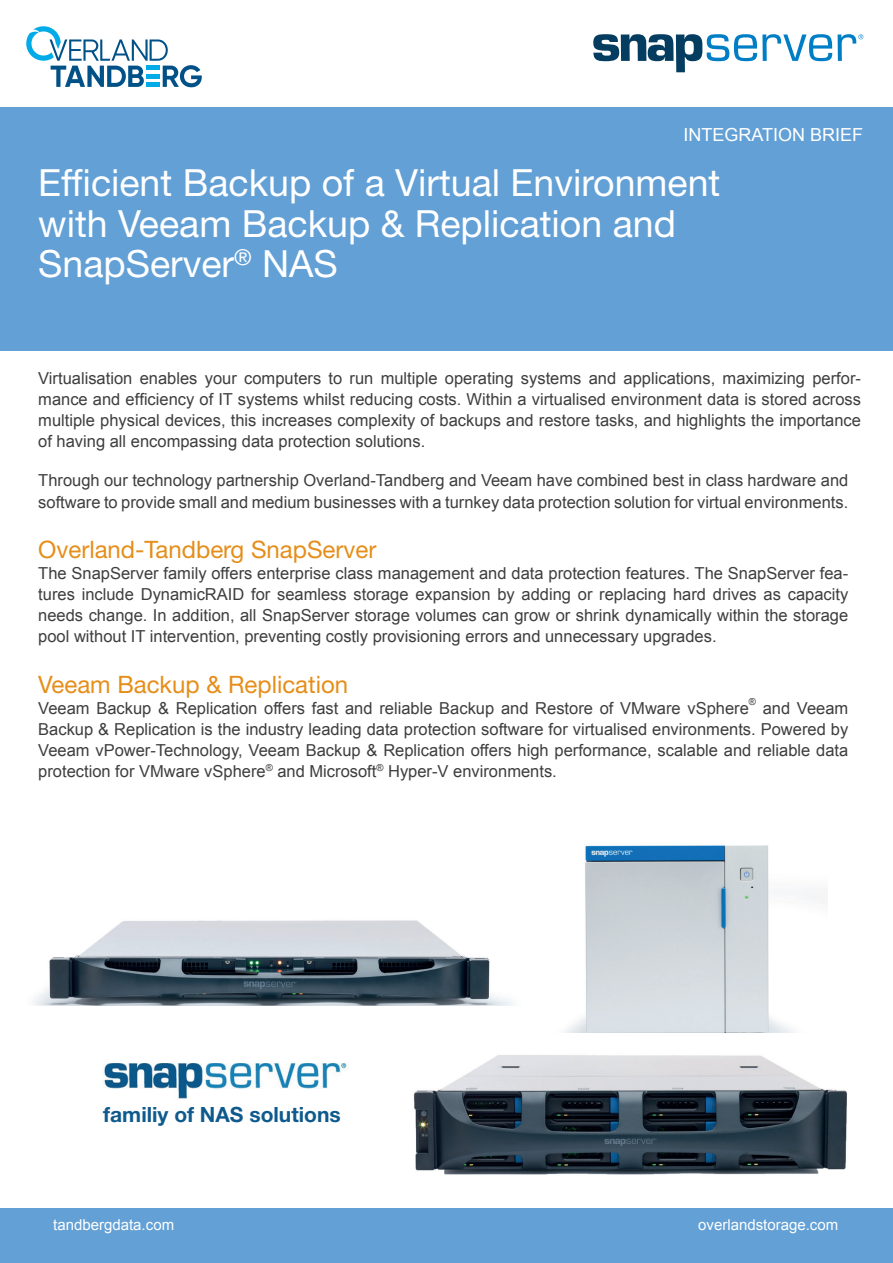
<style>
.page{position:relative;width:893px;height:1263px;background:#fff}
.page>*{position:absolute;margin:0;border:0;box-sizing:border-box;transform-origin:0 0}
.t1{font:37.5px/40.5px "Helvetica Neue LT Std";color:#fff}
.t2{font:24px "Helvetica Neue LT Std";color:#e58e19}
.t3{font:700 21px "Helvetica Neue LT Std";color:#0f5a8d}
.t4{font:18px "Arial";color:#fff}
.t5{font:16.5px/21px "Arial";color:#3e3e3f;text-align:justify}
.t6{font:15px "Arial";color:#fff}
.t7{font:9.6px "Arial";color:#3e3e3f}
</style>
<div class="page">
<div style="left:0;top:107px;width:893px;height:243px;background:#62a0d6"></div>
<svg style="left:26px;top:26px;width:176px;height:61px"></svg>
<div style="left:0;top:1208px;width:893px;height:55px;background:#62a0d6"></div>
<svg style="left:593px;top:34px;width:239px;height:38px"></svg>
<svg style="left:838px;top:34px;width:25px;height:27px"></svg>
<img style="left:564px;top:845px;width:263px;height:187px">
<img style="left:33px;top:920px;width:480px;height:86px">
<img style="left:413px;top:1055px;width:434px;height:120px">
<img style="left:104px;top:1063px;width:243px;height:36px">
<p class="t4" style="left:683px;top:123px;width:181px">INTEGRATION BRIEF</p>
<h1 class="t1" style="left:38px;top:162px;width:684px">Efficient Backup of a Virtual Environment with Veeam Backup &amp; Replication and<br>SnapServer<sup>®</sup> NAS</h1>
<p class="t5" style="left:38px;top:368px;width:824px">Virtualisation enables your computers to run multiple operating systems and applications, maximizing perfor&shy;mance and efficiency of IT systems whilst reducing costs. Within a virtualised environment data is stored across multiple physical devices, this increases complexity of backups and restore tasks, and highlights the importance of having all encompassing data protection solutions.</p>
<p class="t5" style="left:38px;top:470px;width:812px;line-height:21.6px">Through our technology partnership Overland-Tandberg and Veeam have combined best in class hardware and software to provide small and medium businesses with a turnkey data protection solution for virtual environments.</p>
<h2 class="t2" style="left:38px;top:535px;width:340px">Overland-Tandberg SnapServer</h2>
<p class="t5" style="left:38px;top:563px;width:811px">The SnapServer family offers enterprise class management and data protection features. The SnapServer fea&shy;tures include DynamicRAID for seamless storage expansion by adding or replacing hard drives as capacity needs change. In addition, all SnapServer storage volumes can grow or shrink dynamically within the storage pool without IT intervention, preventing costly provisioning errors and unnecessary upgrades.</p>
<h2 class="t2" style="left:38px;top:670px;width:311px">Veeam Backup &amp; Replication</h2>
<p class="t5" style="left:38px;top:697px;width:712px">Veeam Backup &amp; Replication offers fast and reliable Backup and Restore of VMware vSphere</p>
<p class="t7" style="left:749px;top:695px;width:9px">®</p>
<p class="t5" style="left:38px;top:697px;width:811px;text-indent:724px">and Veeam Backup &amp; Replication is the industry leading data protection software for virtualised environments. Powered by Veeam vPower-Technology, Veeam Backup &amp; Replication offers high performance, scalable and reliable data protection for VMware vSphere<sup>®</sup> and Microsoft<sup>®</sup> Hyper-V environments.</p>
<p class="t3" style="left:103px;top:1101px;width:239px">familiy of NAS solutions</p>
<p class="t6" style="left:53px;top:1215px;width:122px">tandbergdata.com</p>
<p class="t6" style="left:698px;top:1215px;width:142px">overlandstorage.com</p>
</div>
